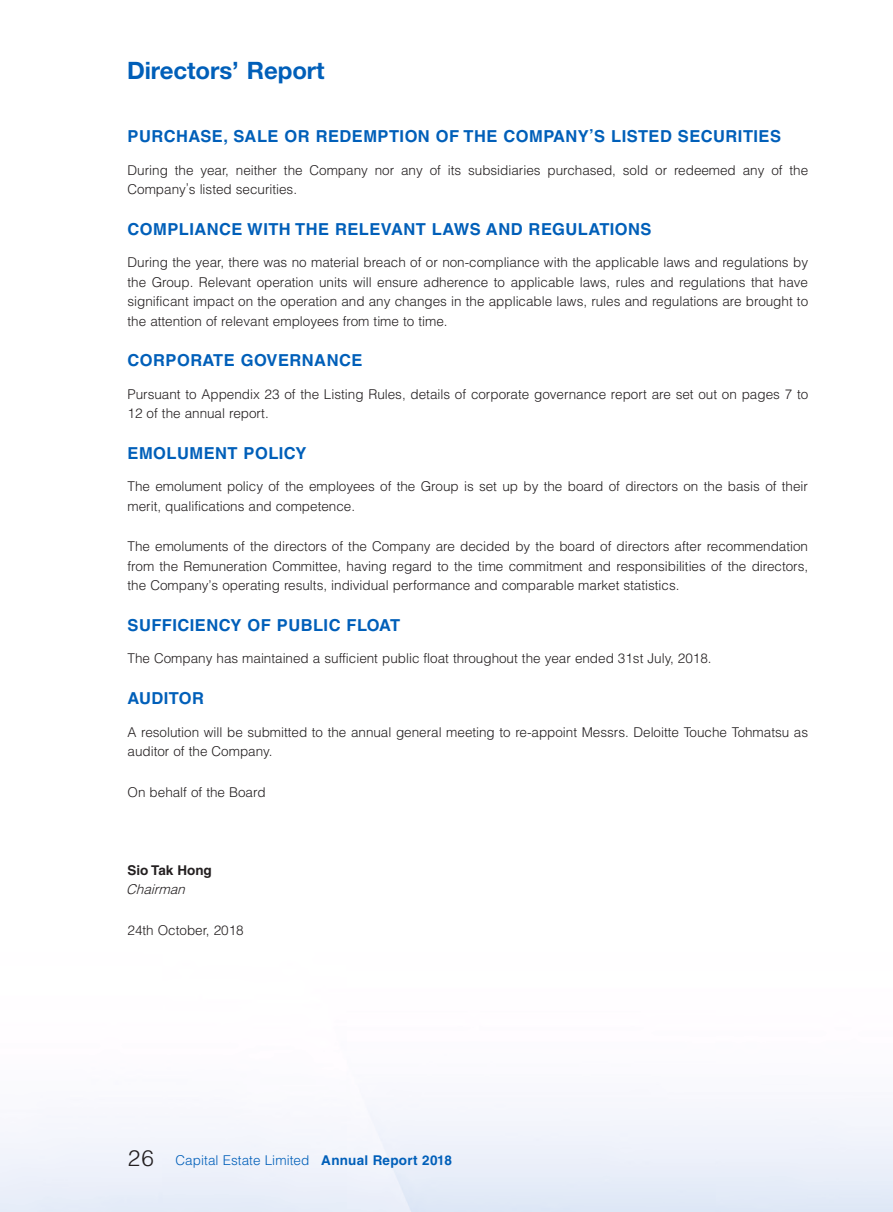
<style>
.page{position:relative;width:893px;height:1212px;background:#fff}
.page>*{position:absolute;margin:0;border:0;box-sizing:border-box;transform-origin:0 0}
.t1{font:700 24px "Helvetica Neue LT Std";letter-spacing:-.005em;color:#005fb9}
.t2{font:300 22.5px "Helvetica LT Std";color:#231f20}
.t3{font:700 16.5px "Helvetica LT Std";letter-spacing:.03em;color:#005fb9}
.t4{font:300 13.5px/19.5px "Helvetica LT Std";color:#231f20}
.t5{font:300 13.5px "Helvetica LT Std";letter-spacing:.005em;color:#005fb9}
.t6{font:700 13.5px "Helvetica LT Std";color:#231f20}
.t7{font:italic 300 13.5px "Helvetica LT Std";color:#231f20}
.s1{font-weight:700}
</style>
<div class="page">
<h1 class="t1" style="left:127px;top:55px;width:199px">Directors’ Report</h1>
<p class="t3" style="left:128px;top:126px;width:655px">PURCHASE, SALE OR REDEMPTION OF THE COMPANY’S LISTED SECURITIES</p>
<p class="t4" style="left:128px;top:160px;width:682px">During the year, neither the Company nor any of its subsidiaries purchased, sold or redeemed any of the<br>Company’s listed securities.</p>
<p class="t3" style="left:128px;top:219px;width:525px">COMPLIANCE WITH THE RELEVANT LAWS AND REGULATIONS</p>
<p class="t4" style="left:128px;top:252px;width:682px;text-align:justify">During the year, there was no material breach of or non-compliance with the applicable laws and regulations by the Group. Relevant operation units will ensure adherence to applicable laws, rules and regulations that have significant impact on the operation and any changes in the applicable laws, rules and regulations are brought to the attention of relevant employees from time to time.</p>
<p class="t3" style="left:128px;top:350px;width:236px">CORPORATE GOVERNANCE</p>
<p class="t4" style="left:128px;top:384px;width:682px">Pursuant to Appendix 23 of the Listing Rules, details of corporate governance report are set out on pages 7 to<br>12 of the annual report.</p>
<p class="t3" style="left:128px;top:443px;width:181px">EMOLUMENT POLICY</p>
<p class="t4" style="left:128px;top:476px;width:682px">The emolument policy of the employees of the Group is set up by the board of directors on the basis of their merit, qualifications and competence.</p>
<p class="t4" style="left:128px;top:537px;width:682px;text-align:justify">The emoluments of the directors of the Company are decided by the board of directors after recommendation from the Remuneration Committee, having regard to the time commitment and responsibilities of the directors, the Company’s operating results, individual performance and comparable market statistics.</p>
<p class="t3" style="left:128px;top:615px;width:274px">SUFFICIENCY OF PUBLIC FLOAT</p>
<p class="t4" style="left:128px;top:649px;width:586px">The Company has maintained a sufficient public float throughout the year ended 31st July, 2018.</p>
<p class="t3" style="left:128px;top:688px;width:78px">AUDITOR</p>
<p class="t4" style="left:128px;top:722px;width:682px">A resolution will be submitted to the annual general meeting to re-appoint Messrs. Deloitte Touche Tohmatsu as auditor of the Company.</p>
<p class="t4" style="left:128px;top:782px;width:140px">On behalf of the Board</p>
<p class="t6" style="left:128px;top:862px;width:86px">Sio Tak Hong</p>
<p class="t7" style="left:126px;top:881px;width:65px">Chairman</p>
<p class="t4" style="left:128px;top:920px;width:118px">24th October, 2018</p>
<h2 class="t2" style="left:128px;top:1144px;width:28px">26</h2>
<p class="t5" style="left:175px;top:1151px;width:278px">Capital Estate Limited <span class="s1">Annual Report 2018</span></p>
</div>
